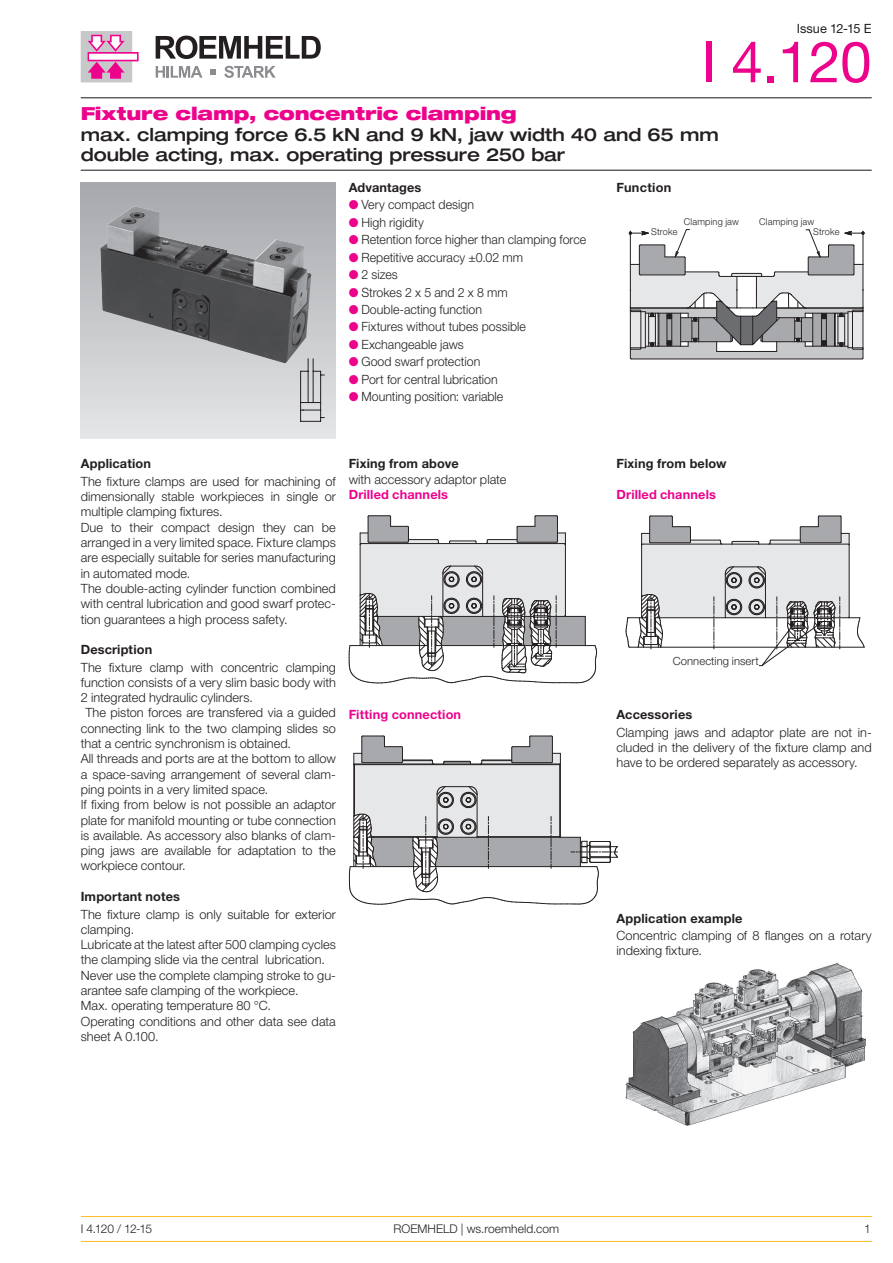
<style>
.page{position:relative;width:893px;height:1263px;background:#fff}
.page>*{position:absolute;margin:0;border:0;box-sizing:border-box;transform-origin:0 0}
.t1{font:57px "Helvetica Neue LT Pro";color:#ed028c}
.t2{font:500 expanded 18px/20.2px "Helvetica Neue LT Pro";letter-spacing:-.005em;color:#231f20}
.t3{font:900 expanded 18px "Helvetica Neue LT Pro";letter-spacing:-.01em;color:#ed028c}
.t4{font:300 12.75px/15.3px "Helvetica Neue LT Pro";letter-spacing:.005em;color:#231f20}
.t5{font:700 12.75px "Helvetica Neue LT Pro";letter-spacing:.01em;color:#231f20}
.t6{font:700 12.75px "Helvetica Neue LT Pro";letter-spacing:.01em;color:#ed028c}
.t7{font:12.75px "Helvetica Neue LT Pro";color:#231f20}
.t8{font:300 12px "Helvetica Neue LT Pro";letter-spacing:.005em;color:#231f20}
.t9{font:300 11.25px "Helvetica Neue LT Pro";letter-spacing:.005em;color:#231f20}
.t10{font:300 9.45px "Helvetica Neue LT Pro";letter-spacing:.02em;color:#231f20}
.s1{color:#ed028c}
</style>
<div class="page">
<hr style="left:81px;top:170px;width:791px;height:1px;background:#231f20">
<hr style="left:81px;top:97px;width:791px;height:1px;background:#231f20">
<svg style="left:156px;top:36px;width:165px;height:23px"></svg>
<svg style="left:156px;top:66px;width:46px;height:12px"></svg>
<svg style="left:224px;top:66px;width:52px;height:12px"></svg>
<svg style="left:210px;top:69px;width:6px;height:6px"></svg>
<svg style="left:81px;top:31px;width:58px;height:51px"></svg>
<div style="left:81px;top:183px;width:255px;height:255px;background:linear-gradient(to bottom,#a7a8ac,#e4e5e6)"></div>
<img style="left:100px;top:206px;width:211px;height:157px">
<svg style="left:629px;top:229px;width:235px;height:131px"></svg>
<svg style="left:349px;top:515px;width:248px;height:169px"></svg>
<svg style="left:349px;top:735px;width:269px;height:170px"></svg>
<img style="left:625px;top:963px;width:241px;height:163px">
<svg style="left:626px;top:515px;width:239px;height:151px"></svg>
<svg style="left:301px;top:402px;width:19px;height:1px"></svg>
<hr style="left:300px;top:371px;width:1px;height:50px;background:#231f20">
<svg style="left:301px;top:417px;width:23px;height:5px"></svg>
<hr style="left:320px;top:371px;width:1px;height:50px;background:#231f20">
<hr style="left:308px;top:359px;width:1px;height:44px;background:#231f20">
<hr style="left:313px;top:359px;width:1px;height:43px;background:#231f20">
<svg style="left:301px;top:410px;width:19px;height:1px"></svg>
<svg style="left:301px;top:371px;width:23px;height:5px"></svg>
<hr style="left:81px;top:1241px;width:791px;height:1px;background:#fdbd26">
<hr style="left:81px;top:1216px;width:791px;height:1px;background:#fdbd26">
<p class="t7" style="left:797px;top:20px;width:76px">Issue 12-15 E</p>
<h1 class="t1" style="left:702px;top:27px;width:171px">I 4.120</h1>
<h2 class="t3" style="left:81px;top:102px;width:438px">Fixture clamp, concentric clamping</h2>
<h2 class="t2" style="left:81px;top:123px;width:639px">max. clamping force 6.5 kN and 9 kN, jaw width 40 and 65 mm double acting, max. operating pressure 250 bar</h2>
<p class="t5" style="left:349px;top:180px;width:74px">Advantages</p>
<p class="t4" style="left:349px;top:197px;width:127px"><span class="s1">●</span> Very compact design</p>
<p class="t4" style="left:349px;top:214px;width:77px"><span class="s1">●</span> High rigidity</p>
<p class="t4" style="left:349px;top:232px;width:239px"><span class="s1">●</span> Retention force higher than clamping force</p>
<p class="t4" style="left:349px;top:249px;width:176px"><span class="s1">●</span> Repetitive accuracy ±0.02 mm</p>
<p class="t4" style="left:349px;top:267px;width:51px"><span class="s1">●</span> 2 sizes</p>
<p class="t4" style="left:349px;top:284px;width:161px"><span class="s1">●</span> Strokes 2 x 5 and 2 x 8 mm</p>
<p class="t4" style="left:349px;top:301px;width:135px"><span class="s1">●</span> Double-acting function</p>
<p class="t4" style="left:349px;top:319px;width:179px"><span class="s1">●</span> Fixtures without tubes possible</p>
<p class="t4" style="left:349px;top:336px;width:117px"><span class="s1">●</span> Exchangeable jaws</p>
<p class="t4" style="left:349px;top:354px;width:133px"><span class="s1">●</span> Good swarf protection</p>
<p class="t4" style="left:349px;top:371px;width:151px"><span class="s1">●</span> Port for central lubrication</p>
<p class="t4" style="left:349px;top:389px;width:156px"><span class="s1">●</span> Mounting position: variable</p>
<p class="t5" style="left:81px;top:456px;width:72px">Application</p>
<p class="t4" style="left:81px;top:473px;width:257px">The fixture clamps are used for machining of dimensionally stable workpieces in single or multiple clamping fixtures.<br>Due to their compact design they can be arranged in a very limited space. Fixture clamps are especially suitable for series manufacturing in automated mode.<br>The double-acting cylinder function combined with central lubrication and good swarf protec&shy;tion guarantees a high process safety.</p>
<p class="t5" style="left:81px;top:642px;width:73px">Description</p>
<p class="t4" style="left:81px;top:659px;width:257px">The fixture clamp with concentric clamping</p>
<p class="t4" style="left:81px;top:674px;width:257px">function consists of a very slim basic body with</p>
<p class="t4" style="left:81px;top:690px;width:174px">2 integrated hydraulic cylinders.</p>
<p class="t4" style="left:85px;top:705px;width:252px">The piston forces are transfered via a guided</p>
<p class="t4" style="left:81px;top:720px;width:257px">connecting link to the two clamping slides so</p>
<p class="t4" style="left:81px;top:736px;width:212px">that a centric synchronism is obtained.</p>
<p class="t4" style="left:81px;top:751px;width:257px">All threads and ports are at the bottom to allow</p>
<p class="t4" style="left:81px;top:766px;width:257px">a space-saving arrangement of several clam-</p>
<p class="t4" style="left:81px;top:781px;width:189px">ping points in a very limited space.</p>
<p class="t4" style="left:81px;top:797px;width:257px">If fixing from below is not possible an adaptor</p>
<p class="t4" style="left:81px;top:812px;width:257px">plate for manifold mounting or tube connection</p>
<p class="t4" style="left:81px;top:827px;width:257px">is available. As accessory also blanks of clam-</p>
<p class="t4" style="left:81px;top:843px;width:257px">ping jaws are available for adaptation to the</p>
<p class="t4" style="left:81px;top:858px;width:106px">workpiece contour.</p>
<p class="t5" style="left:81px;top:889px;width:101px">Important notes</p>
<p class="t4" style="left:81px;top:906px;width:257px">The fixture clamp is only suitable for exterior clamping.<br>Lubricate at the latest after 500 clamping cycles the clamping slide via the central lubrication.<br>Never use the complete clamping stroke to gu&shy;arantee safe clamping of the workpiece.<br>Max. operating temperature 80 °C.<br>Operating conditions and other data see data sheet A 0.100.</p>
<p class="t5" style="left:349px;top:456px;width:112px">Fixing from above</p>
<p class="t4" style="left:349px;top:471px;width:159px">with accessory adaptor plate</p>
<p class="t6" style="left:349px;top:487px;width:101px">Drilled channels</p>
<p class="t6" style="left:349px;top:707px;width:114px">Fitting connection</p>
<p class="t5" style="left:617px;top:180px;width:56px">Function</p>
<p class="t10" style="left:684px;top:216px;width:57px">Clamping jaw</p>
<p class="t10" style="left:759px;top:216px;width:57px">Clamping jaw</p>
<p class="t10" style="left:651px;top:226px;width:28px">Stroke</p>
<p class="t10" style="left:813px;top:226px;width:28px">Stroke</p>
<p class="t5" style="left:617px;top:456px;width:111px">Fixing from below</p>
<p class="t6" style="left:617px;top:487px;width:101px">Drilled channels</p>
<p class="t9" style="left:673px;top:654px;width:88px">Connecting insert</p>
<p class="t5" style="left:617px;top:707px;width:77px">Accessories</p>
<p class="t4" style="left:617px;top:724px;width:257px">Clamping jaws and adaptor plate are not in&shy;cluded in the delivery of the fixture clamp and have to be ordered separately as accessory.</p>
<p class="t5" style="left:617px;top:910px;width:127px">Application example</p>
<p class="t4" style="left:617px;top:927px;width:257px">Concentric clamping of 8 flanges on a rotary indexing fixture.</p>
<p class="t8" style="left:81px;top:1221px;width:73px">I 4.120 / 12-15</p>
<p class="t8" style="left:393px;top:1221px;width:167px">ROEMHELD | ws.roemheld.com</p>
<p class="t8" style="left:864px;top:1221px;width:8px">1</p>
</div>
